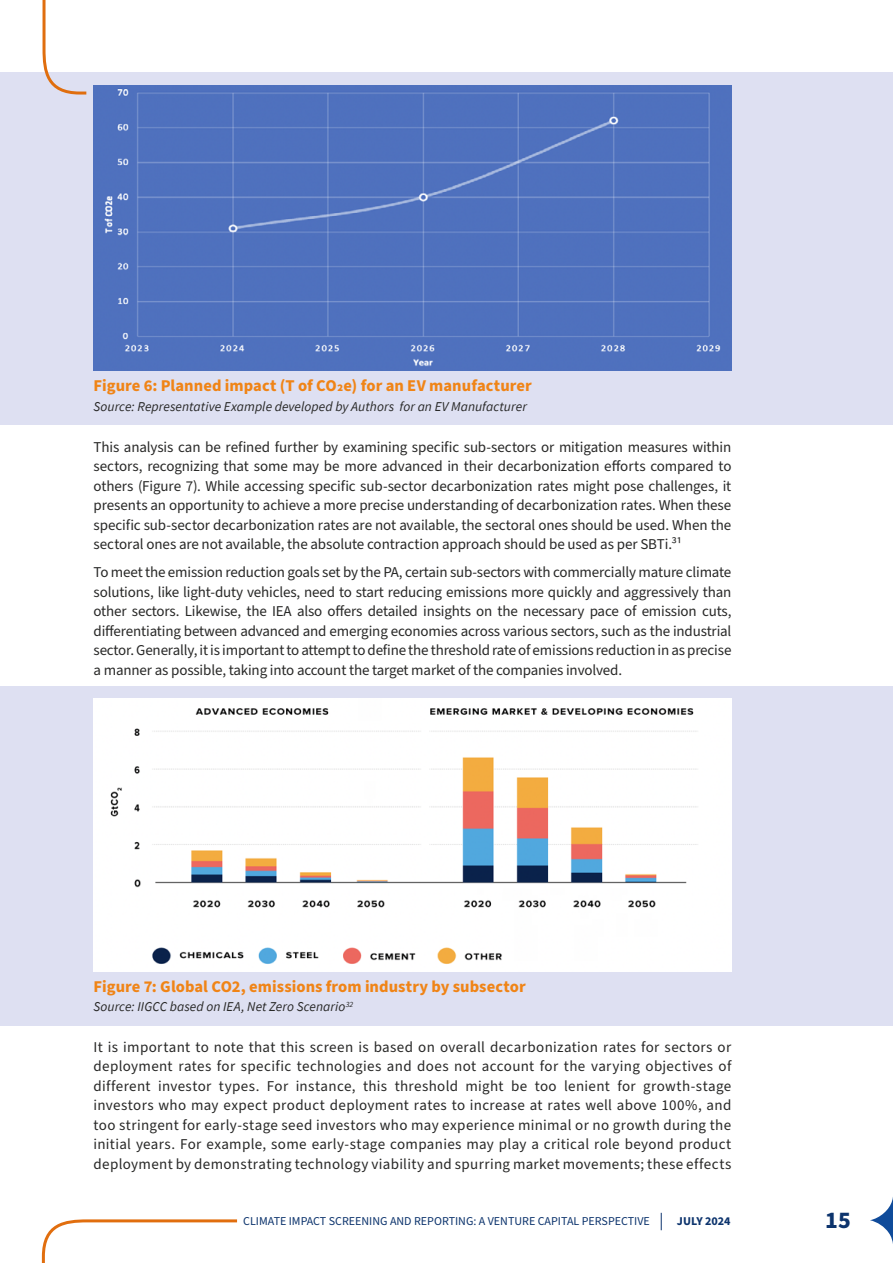
<style>
.page{position:relative;width:893px;height:1263px;background:#fff}
.page>*{position:absolute;margin:0;border:0;box-sizing:border-box;transform-origin:0 0}
.t1{font:700 24px "Source Sans Pro";color:#0d346d}
.Box_titulo{font:700 16.5px "Source Sans Pro";letter-spacing:.005em;color:#f08416}
.Texto_artigos{font:15px/19.5px "Source Sans Pro";letter-spacing:-.005em;color:#282827;text-align:justify}
.Fonte_Figuras{font:italic 13.5px "Source Sans Pro";letter-spacing:.005em;color:#282827}
.t2{font:12px "Source Sans Pro";color:#0d346d}
.t3{font:700 12px "Source Sans Pro";color:#0d346d}
</style>
<div class="page">
<svg style="left:870px;top:1197px;width:23px;height:47px"></svg>
<svg style="left:41px;top:1219px;width:197px;height:44px"></svg>
<svg style="left:661px;top:1213px;width:1px;height:17px"></svg>
<div style="left:0;top:687px;width:893px;height:339px;background:#dee0f2"></div>
<div style="left:0;top:72px;width:893px;height:353px;background:#dee0f2"></div>
<svg style="left:42px;top:0;width:45px;height:95px"></svg>
<img style="left:94px;top:698px;width:637px;height:273px">
<img style="left:94px;top:85px;width:637px;height:285px">
<p class="Box_titulo" style="left:94px;top:375px;width:440px">Figure 6: Planned impact (T of CO2e) for an EV manufacturer</p>
<p class="Fonte_Figuras" style="left:94px;top:398px;width:435px">Source: Representative Example developed by Authors for an EV Manufacturer</p>
<p class="Texto_artigos" style="left:94px;top:437px;width:639px">This analysis can be refined further by examining specific sub-sectors or mitigation measures within sectors, recognizing that some may be more advanced in their decarbonization efforts compared to others (Figure 7). While accessing specific sub-sector decarbonization rates might pose challenges, it presents an opportunity to achieve a more precise understanding of decarbonization rates. When these specific sub-sector decarbonization rates are not available, the sectoral ones should be used. When the sectoral ones are not available, the absolute contraction approach should be used as per SBTi.31</p>
<p class="Texto_artigos" style="left:94px;top:563px;width:639px">To meet the emission reduction goals set by the PA, certain sub-sectors with commercially mature climate solutions, like light-duty vehicles, need to start reducing emissions more quickly and aggressively than other sectors. Likewise, the IEA also offers detailed insights on the necessary pace of emission cuts, differentiating between advanced and emerging economies across various sectors, such as the industrial sector. Generally, it is important to attempt to define the threshold rate of emissions reduction in as precise a manner as possible, taking into account the target market of the companies involved.</p>
<p class="Box_titulo" style="left:94px;top:975px;width:434px">Figure 7: Global CO2, emissions from industry by subsector</p>
<p class="Fonte_Figuras" style="left:94px;top:998px;width:261px">Source: IIGCC based on IEA, Net Zero Scenario<sup>32</sup></p>
<p class="Texto_artigos" style="left:94px;top:1037px;width:639px">It is important to note that this screen is based on overall decarbonization rates for sectors or deployment rates for specific technologies and does not account for the varying objectives of different investor types. For instance, this threshold might be too lenient for growth-stage investors who may expect product deployment rates to increase at rates well above 100%, and too stringent for early-stage seed investors who may experience minimal or no growth during the initial years. For example, some early-stage companies may play a critical role beyond product deployment by demonstrating technology viability and spurring market movements; these effects</p>
<p class="t2" style="left:243px;top:1213px;width:408px">CLIMATE IMPACT SCREENING AND REPORTING: A VENTURE CAPITAL PERSPECTIVE</p>
<p class="t3" style="left:677px;top:1213px;width:55px">JULY 2024</p>
<h1 class="t1" style="left:825px;top:1203px;width:27px">15</h1>
</div>
